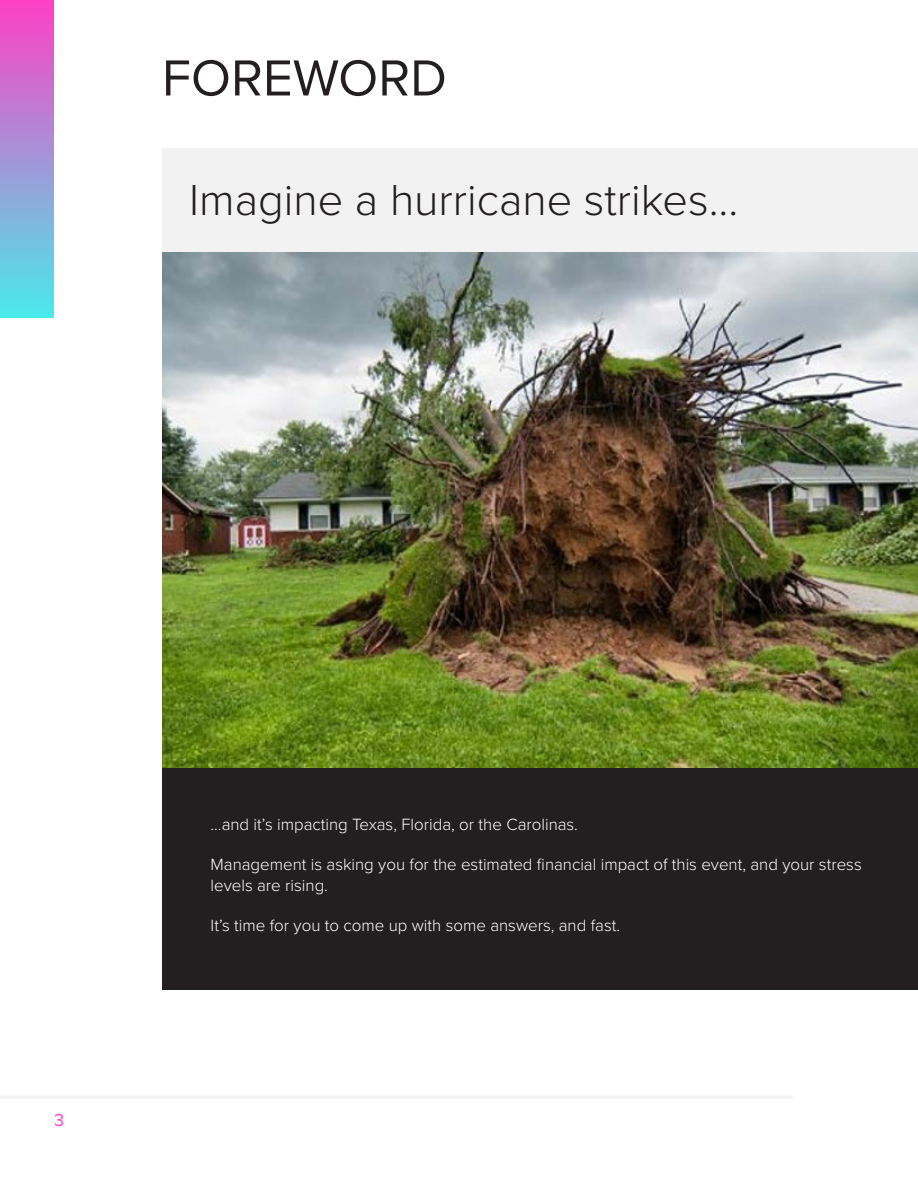
<style>
.page{position:relative;width:918px;height:1188px;background:#fff}
.page>*{position:absolute;margin:0;border:0;box-sizing:border-box;transform-origin:0 0}
.t1{font:52.5px "Proxima Nova";color:#231f20}
.t2{font:300 45px "Proxima Nova";color:#231f20}
.toc_heading{font:18px "Proxima Nova";color:#fe40c5}
.t3{font:300 16.8px/20.2px "Proxima Nova";color:#fff}
</style>
<div class="page">
<div style="left:162px;top:148px;width:756px;height:105px;background:#f2f2f2"></div>
<div style="left:0;top:0;width:54px;height:318px;background:linear-gradient(to bottom,#fe40c5,#4aeaea)"></div>
<hr style="left:0;top:1096px;width:792px;height:3px;background:#f2f2f2">
<div style="left:163px;top:767px;width:755px;height:222px;background:#231f20"></div>
<img style="left:163px;top:253px;width:755px;height:514px">
<p class="t1" style="left:162px;top:39px;width:286px">FOREWORD</p>
<p class="t2" style="left:189px;top:167px;width:551px">Imagine a hurricane strikes...</p>
<p class="toc_heading" style="left:54px;top:1107px;width:12px">3</p>
<p class="t3" style="left:211px;top:813px;width:369px">...and it’s impacting Texas, Florida, or the Carolinas.</p>
<p class="t3" style="left:211px;top:854px;width:653px">Management is asking you for the estimated financial impact of this event, and your stress levels are rising.</p>
<p class="t3" style="left:211px;top:914px;width:411px">It’s time for you to come up with some answers, and fast.</p>
</div>
